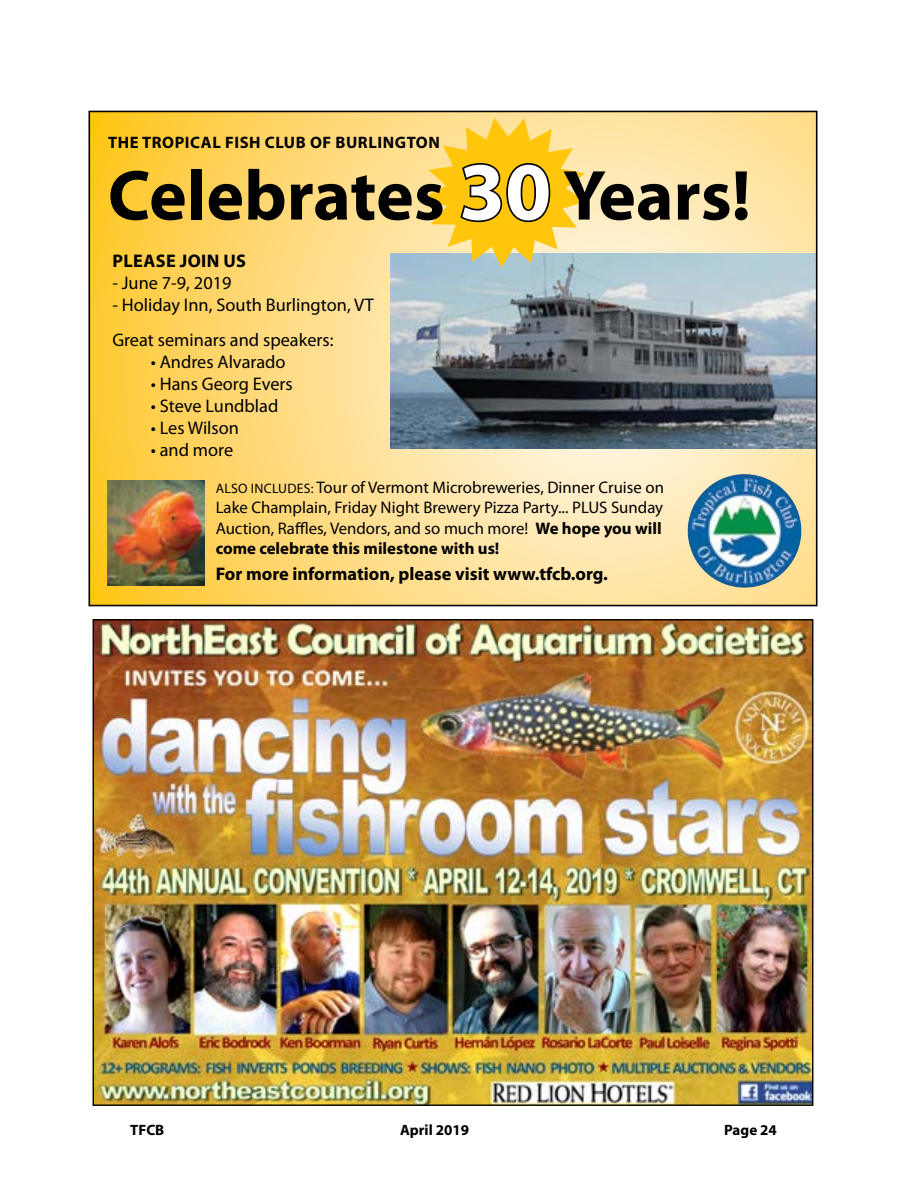
<style>
.page{position:relative;width:918px;height:1188px;background:#fff}
.page>*{position:absolute;margin:0;border:0;box-sizing:border-box;transform-origin:0 0}
.t1{font:700 71.4px "Myriad Pro";color:#000}
.t2{font:18.3px/34.8px "Myriad Pro";color:#000}
.t3{font:700 18.3px "Myriad Pro";color:#000}
.t4{font:700 18.3px "Myriad Pro";letter-spacing:.02em;color:#000}
.t5{font:16.8px/20.1px "Myriad Pro";color:#000}
.t6{font:700 16.65px "Myriad Pro";letter-spacing:.035em;color:#000}
.t7{font:700 15px "Myriad";color:#000}
.s1{font-size:82.95px;color:#fff}
.s2{font-size:13.65px}
.s3{font-weight:700}
</style>
<div class="page">
<img style="left:95px;top:621px;width:716px;height:483px">
<svg style="left:91px;top:114px;width:723px;height:489px;background:#fedc84"></svg>
<img style="left:391px;top:254px;width:423px;height:194px">
<svg style="left:424px;top:118px;width:162px;height:150px;background:#e6c34e"></svg>
<img style="left:688px;top:474px;width:113px;height:114px;border-radius:57px">
<img style="left:108px;top:481px;width:97px;height:104px">
<div style="left:88px;top:111px;width:729px;height:495px;border:2px solid #000"></div>
<p class="t6" style="left:108px;top:132px;width:333px">THE TROPICAL FISH CLUB OF BURLINGTON</p>
<h1 class="t1" style="left:108px;top:149px;width:644px">Celebrates <span class="s1">30</span> Years!</h1>
<p class="t4" style="left:113px;top:249px;width:135px">PLEASE JOIN US</p>
<p class="t2" style="left:112px;top:265px;width:121px">- June 7-9, 2019</p>
<p class="t2" style="left:112px;top:287px;width:263px">- Holiday Inn, South Burlington, VT<br>Great seminars and speakers:</p>
<p class="t2" style="left:151px;top:344px;width:136px">• Andres Alvarado</p>
<p class="t2" style="left:151px;top:366px;width:144px">• Hans Georg Evers</p>
<p class="t2" style="left:151px;top:388px;width:129px">• Steve Lundblad</p>
<p class="t2" style="left:151px;top:410px;width:90px">• Les Wilson</p>
<p class="t2" style="left:151px;top:432px;width:84px">• and more</p>
<p class="t5" style="left:216px;top:477px;width:450px"><span class="s2">ALSO INCLUDES:</span> Tour of Vermont Microbreweries, Dinner Cruise on Lake Champlain, Friday Night Brewery Pizza Party... PLUS Sunday Auction, Raffles, Vendors, and so much more! <span class="s3">We hope you will come celebrate this milestone with us!</span></p>
<p class="t3" style="left:216px;top:562px;width:394px">For more information, please visit www.tfcb.org.</p>
<p class="t7" style="left:130px;top:1122px;width:36px">TFCB</p>
<p class="t7" style="left:400px;top:1122px;width:70px">April 2019</p>
<p class="t7" style="left:724px;top:1122px;width:54px">Page 24</p>
</div>
